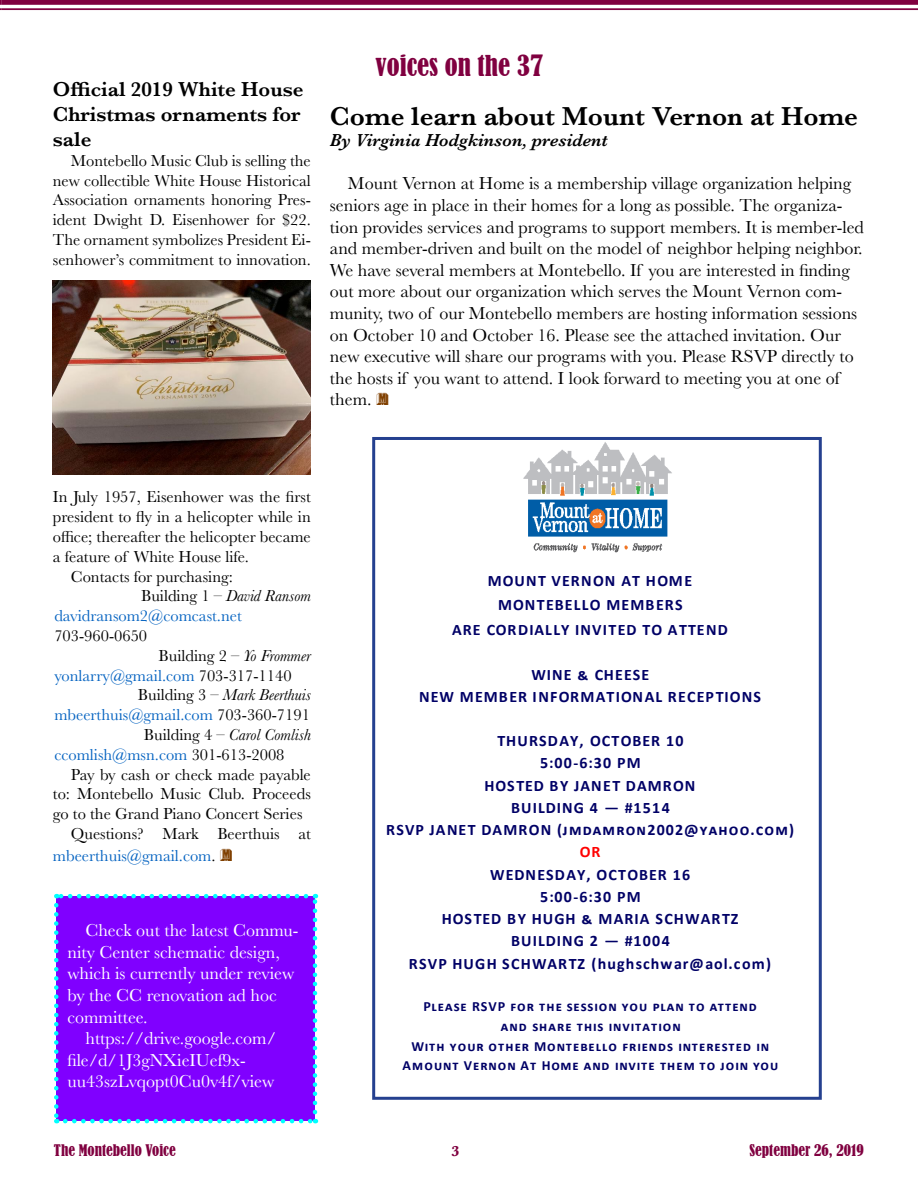
<style>
.page{position:relative;width:918px;height:1188px;background:#fff}
.page>*{position:absolute;margin:0;border:0;box-sizing:border-box;transform-origin:0 0}
.t1{font:600 27px "Baskerville";color:#000}
.t2{font:condensed 27px "Bernard";color:#800040}
.t3{font:600 21px/25.2px "Baskerville";color:#000}
.t4{font:18px/21.6px "Baskerville";color:#000}
.t5{font:18px/21.6px "Baskerville";color:#fff}
.t6{font:italic 600 18px "Baskerville";color:#000}
.t7{font:16.5px/19.8px "Baskerville";color:#000;text-align:justify}
.t8{font:16.5px "Baskerville";color:#0563c1}
.t9{font:italic 16.5px "Baskerville";color:#000}
.t10{font:700 16.05px "Calibri";letter-spacing:.065em;color:#006}
.t11{font:700 16.05px "Calibri";color:#f00}
.t12{font:700 15.9px/22.2px "Calibri";letter-spacing:.07em;color:#006;text-align:center}
.t13{font:condensed 15px "Bernard";color:#800040}
.t14{font:700 15px "Baskerville";color:#800040}
.t15{font:700 14.1px/19.5px "Calibri";letter-spacing:.07em;color:#006;text-align:center}
.s1{font-family:"Buxom D";color:#804000}
.s2{font-style:normal}
.s3{font-style:italic}
.s4{color:#000}
.s5{font-family:"Buxom D";font-size:18px;color:#804000}
</style>
<div class="page">
<svg style="left:0;top:0;width:2px;height:10px"></svg>
<div style="left:2px;top:0;width:916px;height:5px;background:#800040"></div>
<hr style="left:2px;top:8px;width:916px;height:2px;background:#800040">
<div style="left:56px;top:896px;width:259px;height:225px;background:#8000ff"></div>
<svg style="left:54px;top:905px;width:4px;height:218px"></svg>
<svg style="left:65px;top:1119px;width:251px;height:4px"></svg>
<svg style="left:313px;top:894px;width:4px;height:218px"></svg>
<svg style="left:56px;top:894px;width:250px;height:4px"></svg>
<img style="left:523px;top:442px;width:149px;height:111px">
<div style="left:372px;top:437px;width:450px;height:663px;border:3px solid #25408f"></div>
<img style="left:53px;top:281px;width:258px;height:193px">
<p class="t3" style="left:53px;top:76px;width:252px">Official 2019 White House<br>Christmas ornaments for sale</p>
<p class="t7" style="left:53px;top:151px;width:260px;text-indent:18px">Montebello Music Club is selling the new collectible White House Historical Association ornaments honoring Pres&shy;ident Dwight D. Eisenhower for $22.<br>The ornament symbolizes President Ei&shy;senhower’s commitment to innovation.</p>
<h1 class="t2" style="left:376px;top:50px;width:169px">voices on the 37</h1>
<h1 class="t1" style="left:330px;top:97px;width:530px">Come learn about Mount Vernon at Home</h1>
<p class="t6" style="left:330px;top:128px;width:279px">By Virginia Hodgkinson, president</p>
<p class="t4" style="left:330px;top:173px;width:536px;text-indent:18px">Mount Vernon at Home is a membership village organization helping seniors age in place in their homes for a long as possible. The organiza&shy;tion provides services and programs to support members. It is member-led and member-driven and built on the model of neighbor helping neighbor.<br>We have several members at Montebello. If you are interested in finding out more about our organization which serves the Mount Vernon com&shy;munity, two of our Montebello members are hosting information sessions on October 10 and October 16. Please see the attached invitation. Our new executive will share our programs with you. Please RSVP directly to the hosts if you want to attend. I look forward to meeting you at one of them. <span class="s1">M</span></p>
<p class="t7" style="left:53px;top:487px;width:260px">In July 1957, Eisenhower was the first</p>
<p class="t7" style="left:53px;top:507px;width:259px">president to fly in a helicopter while in</p>
<p class="t7" style="left:53px;top:527px;width:260px">office; thereafter the helicopter became</p>
<p class="t7" style="left:53px;top:547px;width:197px">a feature of White House life.</p>
<p class="t7" style="left:71px;top:567px;width:164px">Contacts for purchasing:</p>
<p class="t9" style="left:141px;top:585px;width:171px"><span class="s2">Building 1 –</span> David Ransom</p>
<p class="t8" style="left:54px;top:605px;width:189px">davidransom2@comcast.net</p>
<p class="t7" style="left:54px;top:626px;width:94px">703-960-0650</p>
<p class="t7" style="left:159px;top:646px;width:154px">Building 2 – <span class="s3">Yo Frommer</span></p>
<p class="t8" style="left:54px;top:665px;width:239px">yonlarry@gmail.com <span class="s4">703-317-1140</span></p>
<p class="t9" style="left:138px;top:684px;width:174px"><span class="s2">Building 3 –</span> Mark Beerthuis</p>
<p class="t8" style="left:54px;top:704px;width:257px">mbeerthuis@gmail.com <span class="s4">703-360-7191</span></p>
<p class="t9" style="left:144px;top:724px;width:168px"><span class="s2">Building 4 –</span> Carol Comlish</p>
<p class="t8" style="left:54px;top:744px;width:232px">ccomlish@msn.com <span class="s4">301-613-2008</span></p>
<p class="t7" style="left:71px;top:765px;width:241px">Pay by cash or check made payable</p>
<p class="t7" style="left:53px;top:784px;width:260px">to: Montebello Music Club. Proceeds</p>
<p class="t7" style="left:53px;top:804px;width:251px">go to the Grand Piano Concert Series</p>
<p class="t7" style="left:71px;top:824px;width:241px">Questions? Mark Beerthuis at</p>
<p class="t8" style="left:53px;top:845px;width:181px">mbeerthuis@gmail.com<span class="s4">.</span> <span class="s5">M</span></p>
<p class="t5" style="left:67px;top:920px;width:233px;text-indent:18px">Check out the latest Commu&shy;nity Center schematic design, which is currently under review by the CC renovation ad hoc committee.</p>
<p class="t5" style="left:67px;top:1028px;width:210px;text-indent:18px">https://drive.google.com/ file/d/1J3gNXieIUef9x&shy;uu43szLvqopt0Cu0v4f/view</p>
<p class="t12" style="left:452px;top:568px;width:277px;line-height:24.8px">MOUNT VERNON AT HOME<br>MONTEBELLO MEMBERS<br>ARE CORDIALLY INVITED TO ATTEND</p>
<p class="t12" style="left:531px;top:663px;width:119px">WINE &amp; CHEESE</p>
<p class="t10" style="left:419px;top:686px;width:343px">NEW MEMBER INFORMATIONAL RECEPTIONS</p>
<p class="t12" style="left:386px;top:730px;width:409px">THURSDAY, OCTOBER 10<br>5:00-6:30 PM<br>HOSTED BY JANET DAMRON<br>BUILDING 4 — #1514<br>RSVP JANET DAMRON (jmdamron2002@yahoo.com)</p>
<p class="t11" style="left:580px;top:842px;width:22px">OR</p>
<p class="t12" style="left:490px;top:863px;width:201px">WEDNESDAY, OCTOBER 16<br>5:00-6:30 PM</p>
<p class="t10" style="left:442px;top:909px;width:298px">HOSTED BY HUGH &amp; MARIA SCHWARTZ</p>
<p class="t12" style="left:409px;top:930px;width:364px">BUILDING 2 — #1004<br>RSVP HUGH SCHWARTZ (hughschwar@aol.com)</p>
<p class="t15" style="left:403px;top:997px;width:377px">Please RSVP for the session you plan to attend<br>and share this invitation<br>With your other Montebello friends interested in Amount Vernon At Home and invite them to join you</p>
<p class="t13" style="left:54px;top:1141px;width:123px">The Montebello Voice</p>
<p class="t14" style="left:451px;top:1140px;width:10px">3</p>
<p class="t13" style="left:750px;top:1141px;width:116px">September 26, 2019</p>
</div>
